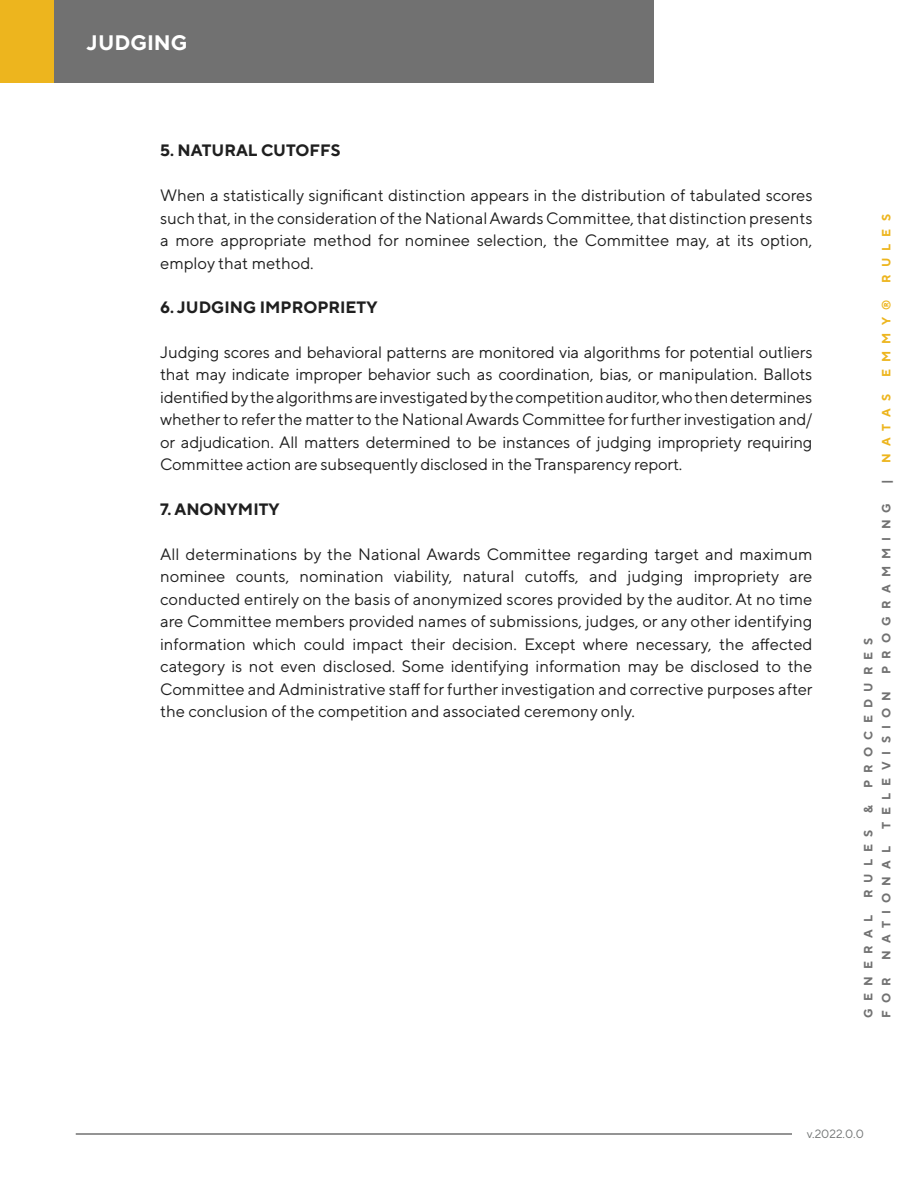
<style>
.page{position:relative;width:918px;height:1188px;background:#fff}
.page>*{position:absolute;margin:0;border:0;box-sizing:border-box;transform-origin:0 0}
.t1{font:700 21px "TT Norms Pro";color:#fff}
.t2{font:16.5px/22.5px "TT Norms Pro";color:#1f1f1f;text-align:justify}
.t3{font:700 16.5px "TT Norms Pro";color:#1f1f1f}
.t4{font:700 12px "TT Norms Pro";letter-spacing:.6em;color:#727272}
.t5{font:700 12px "TT Norms Pro";letter-spacing:.6em;color:#edb51e}
.t6{font:12px "TT Norms Pro";color:#707373}
</style>
<div class="page">
<hr style="left:76px;top:1133px;width:716px;height:2px;background:#727272">
<div style="left:0;top:0;width:54px;height:83px;background:#edb51e"></div>
<div style="left:54px;top:0;width:599px;height:83px;background:#717171"></div>
<p class="t1" style="left:87px;top:27px;width:102px">JUDGING</p>
<p class="t3" style="left:160px;top:139px;width:182px">5. NATURAL CUTOFFS</p>
<p class="t2" style="left:160px;top:183px;width:654px">When a statistically significant distinction appears in the distribution of tabulated scores such that, in the consideration of the National Awards Committee, that distinction presents a more appropriate method for nominee selection, the Committee may, at its option, employ that method.</p>
<p class="t3" style="left:160px;top:295px;width:219px">6. JUDGING IMPROPRIETY</p>
<p class="t2" style="left:160px;top:339px;width:654px">Judging scores and behavioral patterns are monitored via algorithms for potential outliers that may indicate improper behavior such as coordination, bias, or manipulation. Ballots identified by the algorithms are investigated by the competition auditor, who then determines whether to refer the matter to the National Awards Committee for further investigation and/ or adjudication. All matters determined to be instances of judging impropriety requiring Committee action are subsequently disclosed in the Transparency report.</p>
<p class="t3" style="left:160px;top:497px;width:121px">7. ANONYMITY</p>
<p class="t2" style="left:160px;top:541px;width:654px">All determinations by the National Awards Committee regarding target and maximum nominee counts, nomination viability, natural cutoffs, and judging impropriety are conducted entirely on the basis of anonymized scores provided by the auditor. At no time are Committee members provided names of submissions, judges, or any other identifying information which could impact their decision. Except where necessary, the affected category is not even disclosed. Some identifying information may be disclosed to the Committee and Administrative staff for further investigation and corrective purposes after the conclusion of the competition and associated ceremony only.</p>
<p class="t4" style="left:859px;top:788px;width:152px;rotate:-90deg">PROCEDURES</p>
<p class="t4" style="left:859px;top:813px;width:9px;rotate:-90deg">&amp;</p>
<p class="t4" style="left:859px;top:898px;width:70px;rotate:-90deg">RULES</p>
<p class="t4" style="left:859px;top:1018px;width:104px;rotate:-90deg">GENERAL</p>
<p class="t5" style="left:877px;top:283px;width:70px;rotate:-90deg">RULES</p>
<p class="t5" style="left:877px;top:377px;width:79px;rotate:-90deg">EMMY®</p>
<p class="t5" style="left:877px;top:463px;width:70px;rotate:-90deg">NATAS</p>
<p class="t4" style="left:877px;top:484px;width:6px;rotate:-90deg">|</p>
<p class="t4" style="left:877px;top:674px;width:172px;rotate:-90deg">PROGRAMMING</p>
<p class="t4" style="left:877px;top:829px;width:140px;rotate:-90deg">TELEVISION</p>
<p class="t4" style="left:877px;top:960px;width:116px;rotate:-90deg">NATIONAL</p>
<p class="t4" style="left:877px;top:1018px;width:42px;rotate:-90deg">FOR</p>
<p class="t6" style="left:807px;top:1125px;width:59px">v.2022.0.0</p>
</div>
